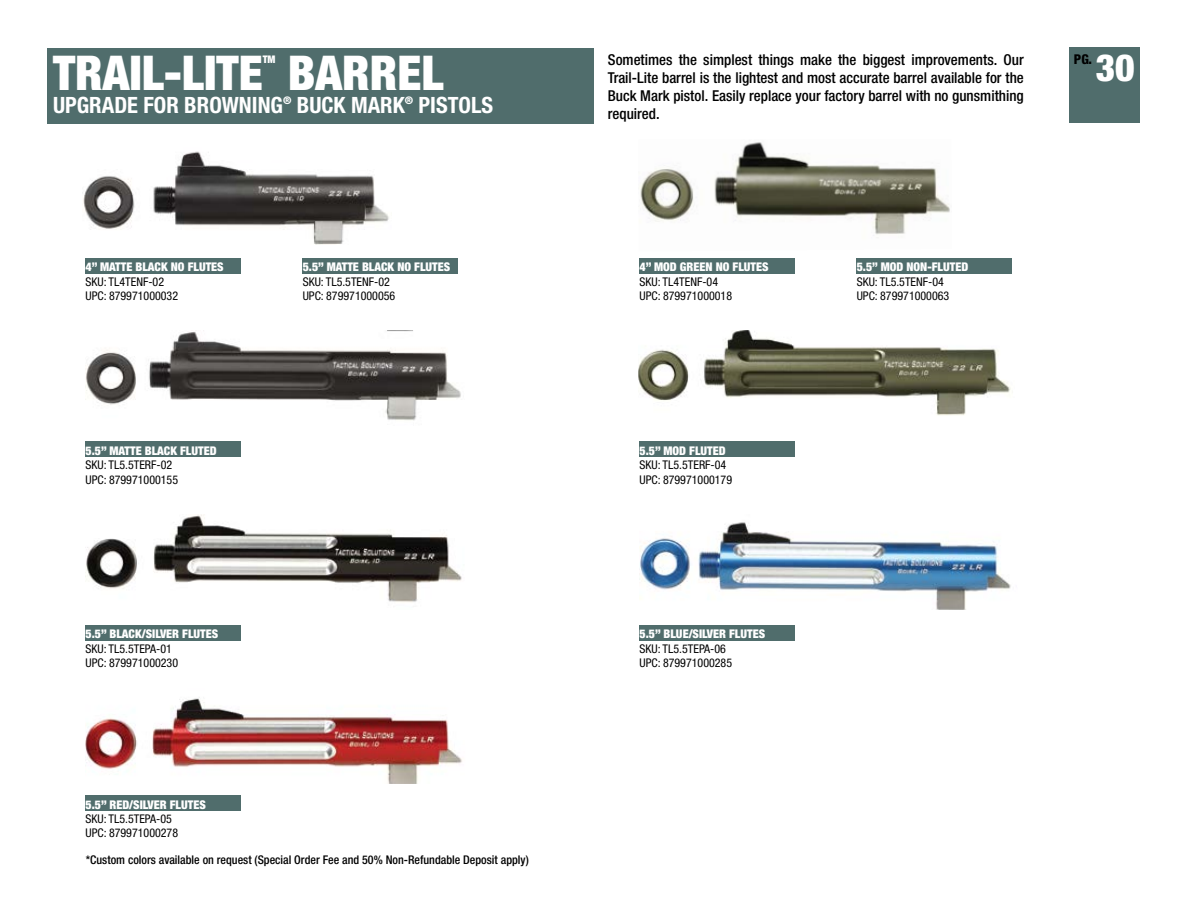
<style>
.page{position:relative;width:1188px;height:918px;background:#fff}
.page>*{position:absolute;margin:0;border:0;box-sizing:border-box;transform-origin:0 0}
.t1{font:900 condensed 48px "Helvetica Neue LT Std";color:#fff}
.t2{font:900 condensed 37.5px "Helvetica Neue LT Std";color:#fff}
.t3{font:700 condensed 22.5px "Helvetica Neue LT Std";color:#fff}
.t4{font:500 condensed 15px/18px "Helvetica Neue LT Std";color:#000}
.t5{font:800 condensed 13.5px "Helvetica Neue LT Std";color:#000}
.t6{font:condensed 12px/14.4px "Helvetica Neue LT Std";color:#000}
.t7{font:900 condensed 12px "Helvetica Neue LT Std";color:#fff}
.t8{font:500 condensed 12px "Helvetica Neue LT Std";color:#000}
.t9{font:900 condensed 10.5px "Helvetica Neue LT Std";color:#fff}
</style>
<div class="page">
<div style="left:1070px;top:47px;width:70px;height:76px;background:#506d6c"></div>
<div style="left:47px;top:48px;width:547px;height:76px;background:#506d6c"></div>
<div style="left:86px;top:258px;width:155px;height:16px;background:#506d6c"></div>
<div style="left:303px;top:258px;width:155px;height:16px;background:#506d6c"></div>
<div style="left:86px;top:442px;width:155px;height:15px;background:#506d6c"></div>
<div style="left:86px;top:625px;width:155px;height:16px;background:#506d6c"></div>
<div style="left:86px;top:795px;width:155px;height:16px;background:#506d6c"></div>
<div style="left:640px;top:258px;width:155px;height:16px;background:#506d6c"></div>
<div style="left:857px;top:258px;width:155px;height:16px;background:#506d6c"></div>
<div style="left:640px;top:442px;width:155px;height:15px;background:#506d6c"></div>
<div style="left:640px;top:625px;width:155px;height:16px;background:#506d6c"></div>
<img style="left:86px;top:330px;width:375px;height:91px">
<img style="left:86px;top:514px;width:376px;height:88px">
<img style="left:86px;top:697px;width:376px;height:87px">
<img style="left:638px;top:330px;width:373px;height:86px">
<img style="left:640px;top:522px;width:371px;height:87px">
<img style="left:82px;top:151px;width:307px;height:94px">
<img style="left:640px;top:142px;width:310px;height:93px">
<h1 class="t1" style="left:53px;top:43px;width:211px">TRAIL-LITE</h1>
<p class="t9" style="left:263px;top:53px;width:14px">TM</p>
<h1 class="t1" style="left:288px;top:43px;width:157px">BARREL</h1>
<h3 class="t3" style="left:53px;top:92px;width:442px">UPGRADE FOR BROWNING<sup>®</sup> BUCK MARK<sup>®</sup> PISTOLS</h3>
<p class="t7" style="left:86px;top:260px;width:140px">4” MATTE BLACK NO FLUTES</p>
<p class="t6" style="left:86px;top:274px;width:94px">SKU: TL4TENF-02<br>UPC: 879971000032</p>
<p class="t7" style="left:86px;top:443px;width:133px">5.5” MATTE BLACK FLUTED</p>
<p class="t6" style="left:86px;top:458px;width:94px">SKU: TL5.5TERF-02<br>UPC: 879971000155</p>
<p class="t7" style="left:86px;top:627px;width:134px">5.5” BLACK/SILVER FLUTES</p>
<p class="t6" style="left:86px;top:641px;width:94px">SKU: TL5.5TEPA-01<br>UPC: 879971000230</p>
<p class="t7" style="left:86px;top:797px;width:122px">5.5” RED/SILVER FLUTES</p>
<p class="t6" style="left:86px;top:811px;width:94px">SKU: TL5.5TEPA-05<br>UPC: 879971000278</p>
<p class="t7" style="left:303px;top:260px;width:149px">5.5” MATTE BLACK NO FLUTES</p>
<p class="t6" style="left:303px;top:274px;width:94px">SKU: TL5.5TENF-02<br>UPC: 879971000056</p>
<p class="t8" style="left:86px;top:852px;width:444px">*Custom colors available on request (Special Order Fee and 50% Non-Refundable Deposit apply)</p>
<p class="t4" style="left:608px;top:51px;width:417px">Sometimes the simplest things make the biggest improvements. Our</p>
<p class="t5" style="left:1074px;top:51px;width:20px">PG.</p>
<p class="t4" style="left:608px;top:69px;width:417px">Trail-Lite barrel is the lightest and most accurate barrel available for the<br>Buck Mark pistol. Easily replace your factory barrel with no gunsmithing</p>
<h2 class="t2" style="left:1096px;top:44px;width:40px">30</h2>
<p class="t4" style="left:608px;top:105px;width:53px">required.</p>
<p class="t7" style="left:640px;top:260px;width:131px">4” MOD GREEN NO FLUTES</p>
<p class="t6" style="left:640px;top:274px;width:94px">SKU: TL4TENF-04<br>UPC: 879971000018</p>
<p class="t7" style="left:640px;top:443px;width:88px">5.5” MOD FLUTED</p>
<p class="t6" style="left:640px;top:458px;width:94px">SKU: TL5.5TERF-04<br>UPC: 879971000179</p>
<p class="t7" style="left:640px;top:627px;width:127px">5.5” BLUE/SILVER FLUTES</p>
<p class="t6" style="left:640px;top:641px;width:94px">SKU: TL5.5TEPA-06<br>UPC: 879971000285</p>
<p class="t7" style="left:857px;top:260px;width:113px">5.5” MOD NON-FLUTED</p>
<p class="t6" style="left:857px;top:274px;width:94px">SKU: TL5.5TENF-04<br>UPC: 879971000063</p>
</div>
